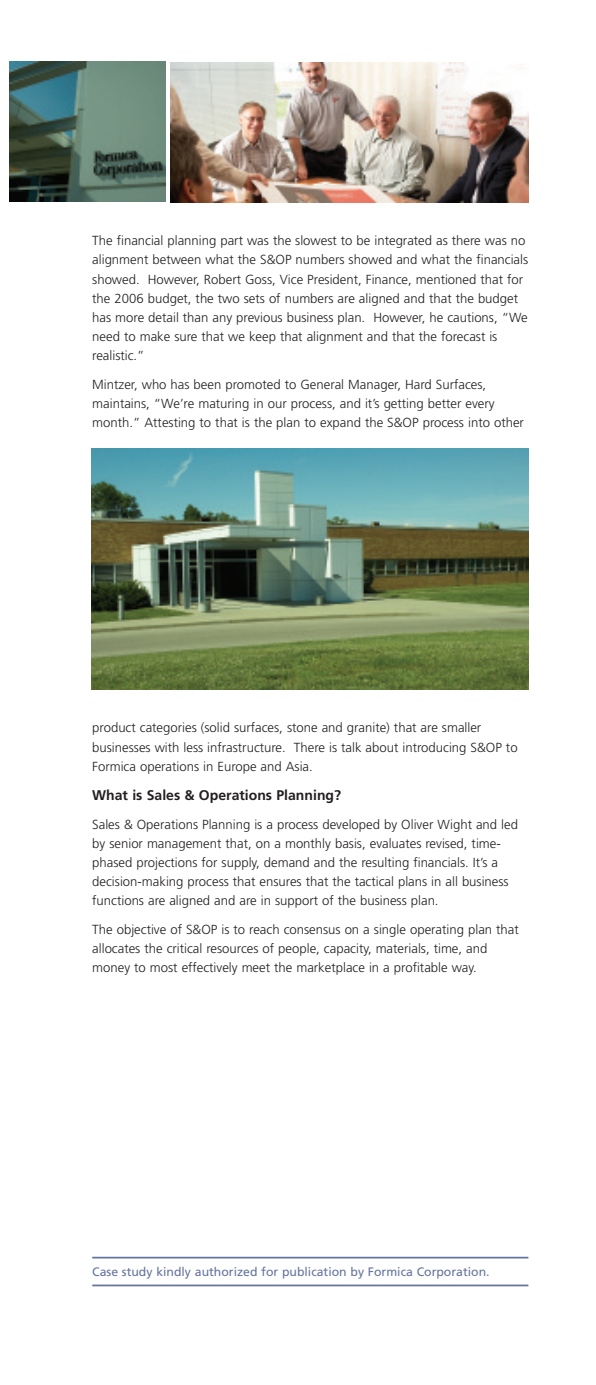
<style>
.page{position:relative;width:596px;height:1385px;background:#fff}
.page>*{position:absolute;margin:0;border:0;box-sizing:border-box;transform-origin:0 0}
.t1{font:700 14px "Frutiger";color:#231f20}
.t2{font:300 13.12px/19.1px "Frutiger";color:#231f20}
.t3{font:12.25px "Frutiger";color:#64749e}
</style>
<div class="page">
<hr style="left:92px;top:1256px;width:436px;height:2px;background:#64749e">
<hr style="left:92px;top:1284px;width:436px;height:1px;background:#64749e">
<img style="left:171px;top:62px;width:357px;height:140px">
<img style="left:10px;top:62px;width:155px;height:140px">
<img style="left:92px;top:448px;width:436px;height:241px">
<p class="t2" style="left:92px;top:232px;width:437px">The financial planning part was the slowest to be integrated as there was no alignment between what the S&amp;OP numbers showed and what the financials showed. However, Robert Goss, Vice President, Finance, mentioned that for the 2006 budget, the two sets of numbers are aligned and that the budget has more detail than any previous business plan. However, he cautions, “We need to make sure that we keep that alignment and that the forecast is realistic.”</p>
<p class="t2" style="left:92px;top:376px;width:433px">Mintzer, who has been promoted to General Manager, Hard Surfaces, maintains, “We’re maturing in our process, and it’s getting better every month.” Attesting to that is the plan to expand the S&amp;OP process into other</p>
<p class="t2" style="left:92px;top:719px;width:426px">product categories (solid surfaces, stone and granite) that are smaller businesses with less infrastructure. There is talk about introducing S&amp;OP to<br>Formica operations in Europe and Asia.</p>
<p class="t1" style="left:92px;top:789px;width:250px">What is Sales &amp; Operations Planning?</p>
<p class="t2" style="left:92px;top:815px;width:427px">Sales &amp; Operations Planning is a process developed by Oliver Wight and led by senior management that, on a monthly basis, evaluates revised, time&shy;phased projections for supply, demand and the resulting financials. It’s a decision-making process that ensures that the tactical plans in all business functions are aligned and are in support of the business plan.</p>
<p class="t2" style="left:92px;top:920px;width:428px">The objective of S&amp;OP is to reach consensus on a single operating plan that allocates the critical resources of people, capacity, materials, time, and money to most effectively meet the marketplace in a profitable way.</p>
<p class="t3" style="left:92px;top:1266px;width:398px">Case study kindly authorized for publication by Formica Corporation.</p>
</div>
